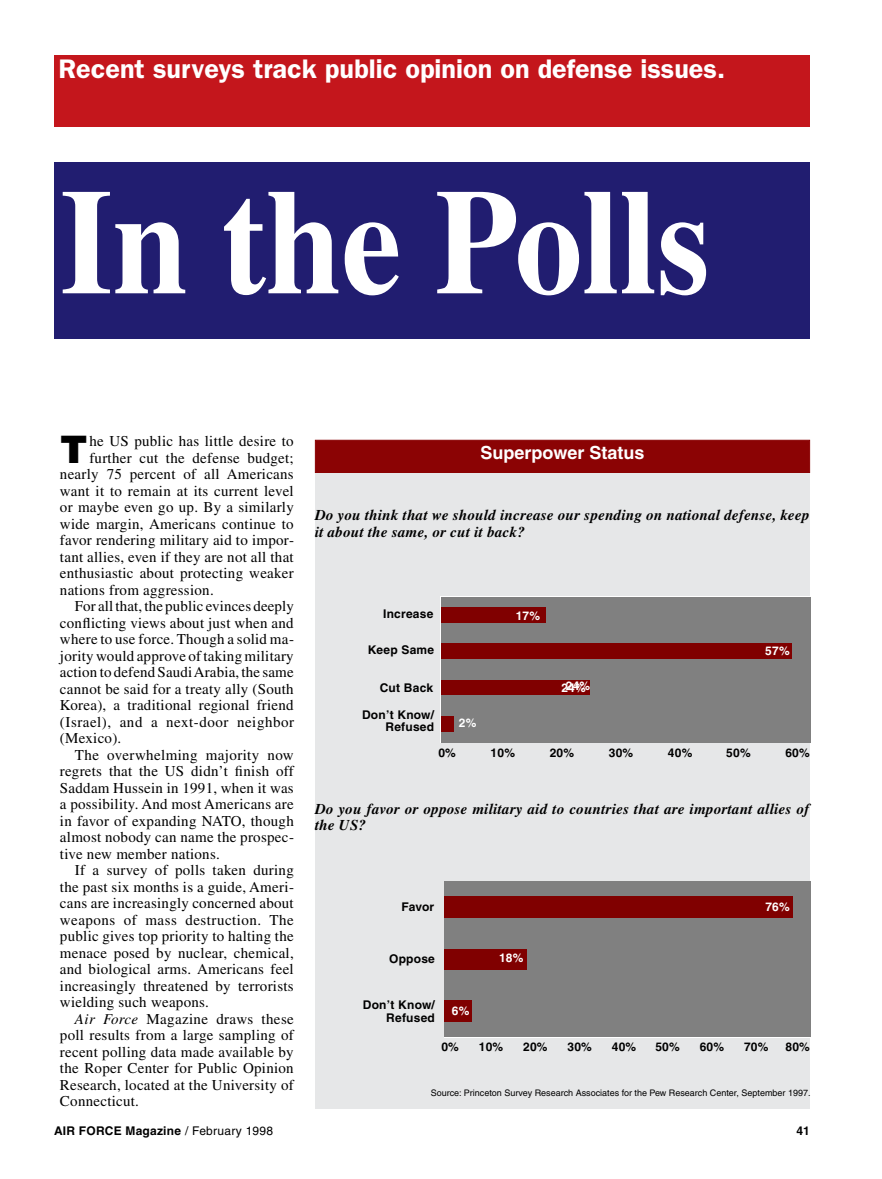
<style>
.page{position:relative;width:882px;height:1179px;background:#fff}
.page>*{position:absolute;margin:0;border:0;box-sizing:border-box;transform-origin:0 0}
.t1{font:700 150px "Times";color:#fff;scale:.9 1}
.t2{font:900 37.95px "Helvetica";color:#000}
.t3{font:600 27px "Franklin Gothic";color:#fff}
.t4{font:700 18px "Helvetica";color:#fff}
.t5{font:15px "Times";letter-spacing:.015em;color:#000}
.t6{font:italic 700 15px/16.5px "Times";letter-spacing:.015em;color:#000}
.t7{font:15px "Times";letter-spacing:.035em;color:#000}
.t8{font:700 12px/12.8px "Helvetica";letter-spacing:.02em;color:#000;text-align:right}
.t9{font:700 12px "Helvetica";letter-spacing:.02em;color:#fff}
.t10{font:9px "Helvetica";color:#000}
.s1{font-style:italic}
.s2{font-weight:400}
</style>
<div class="page">
<div style="left:315px;top:462px;width:495px;height:646px;background:#e6e7e8"></div>
<div style="left:444px;top:881px;width:367px;height:156px;background:#808080"></div>
<div style="left:444px;top:897px;width:349px;height:21px;background:#800000"></div>
<div style="left:444px;top:949px;width:83px;height:21px;background:#800000"></div>
<div style="left:444px;top:1000px;width:28px;height:22px;background:#800000"></div>
<div style="left:441px;top:597px;width:370px;height:145px;background:#808080"></div>
<div style="left:441px;top:607px;width:105px;height:15px;background:#800000"></div>
<div style="left:441px;top:644px;width:351px;height:15px;background:#800000"></div>
<div style="left:441px;top:680px;width:149px;height:15px;background:#800000"></div>
<div style="left:441px;top:716px;width:13px;height:15px;background:#800000"></div>
<div style="left:54px;top:55px;width:756px;height:71px;background:#c4161c"></div>
<div style="left:54px;top:162px;width:756px;height:176px;background:#211d70"></div>
<div style="left:315px;top:440px;width:495px;height:33px;background:#8b0304;border:1px solid #8b0304"></div>
<h3 class="t3" style="left:58px;top:53px;width:668px">Recent surveys track public opinion on defense issues.</h3>
<h1 class="t1" style="left:60px;top:153px;width:724px">In the Polls</h1>
<h2 class="t2" style="left:60px;top:424px;width:29px">T</h2>
<p class="t5" style="left:89px;top:433px;width:206px">he US public has little desire to</p>
<p class="t5" style="left:89px;top:449px;width:206px">further cut the defense budget;</p>
<p class="t5" style="left:60px;top:466px;width:235px">nearly 75 percent of all Americans</p>
<p class="t5" style="left:60px;top:482px;width:235px">want it to remain at its current level</p>
<p class="t5" style="left:60px;top:499px;width:235px">or maybe even go up. By a similarly</p>
<p class="t5" style="left:60px;top:515px;width:235px">wide margin, Americans continue to</p>
<p class="t5" style="left:60px;top:532px;width:236px">favor rendering military aid to impor-</p>
<p class="t5" style="left:60px;top:548px;width:235px">tant allies, even if they are not all that</p>
<p class="t5" style="left:60px;top:565px;width:235px">enthusiastic about protecting weaker</p>
<p class="t5" style="left:60px;top:581px;width:155px">nations from aggression.</p>
<p class="t5" style="left:75px;top:598px;width:221px">For all that, the public evinces deeply</p>
<p class="t5" style="left:60px;top:614px;width:235px">conflicting views about just when and</p>
<p class="t5" style="left:60px;top:631px;width:236px">where to use force. Though a solid ma-</p>
<p class="t5" style="left:60px;top:647px;width:235px">jority would approve of taking military</p>
<p class="t5" style="left:60px;top:664px;width:235px">action to defend Saudi Arabia, the same</p>
<p class="t5" style="left:60px;top:680px;width:235px">cannot be said for a treaty ally (South</p>
<p class="t5" style="left:60px;top:697px;width:235px">Korea), a traditional regional friend</p>
<p class="t7" style="left:60px;top:713px;width:236px">(Israel), and a next-door neighbor</p>
<p class="t5" style="left:60px;top:730px;width:63px">(Mexico).</p>
<p class="t5" style="left:75px;top:746px;width:220px">The overwhelming majority now</p>
<p class="t5" style="left:60px;top:763px;width:235px">regrets that the US didn’t finish off</p>
<p class="t5" style="left:60px;top:779px;width:235px">Saddam Hussein in 1991, when it was</p>
<p class="t5" style="left:60px;top:796px;width:235px">a possibility. And most Americans are</p>
<p class="t5" style="left:60px;top:812px;width:235px">in favor of expanding NATO, though</p>
<p class="t5" style="left:60px;top:829px;width:236px">almost nobody can name the prospec-</p>
<p class="t5" style="left:60px;top:845px;width:161px">tive new member nations.</p>
<p class="t5" style="left:75px;top:862px;width:220px">If a survey of polls taken during</p>
<p class="t5" style="left:60px;top:878px;width:236px">the past six months is a guide, Ameri-</p>
<p class="t5" style="left:60px;top:895px;width:235px">cans are increasingly concerned about</p>
<p class="t7" style="left:60px;top:911px;width:235px">weapons of mass destruction. The</p>
<p class="t5" style="left:60px;top:928px;width:235px">public gives top priority to halting the</p>
<p class="t5" style="left:60px;top:944px;width:235px">menace posed by nuclear, chemical,</p>
<p class="t5" style="left:60px;top:961px;width:235px">and biological arms. Americans feel</p>
<p class="t5" style="left:60px;top:977px;width:235px">increasingly threatened by terrorists</p>
<p class="t5" style="left:60px;top:994px;width:151px">wielding such weapons.</p>
<p class="t5" style="left:75px;top:1010px;width:220px"><span class="s1">Air Force</span> Magazine draws these</p>
<p class="t5" style="left:60px;top:1027px;width:235px">poll results from a large sampling of</p>
<p class="t5" style="left:60px;top:1043px;width:235px">recent polling data made available by</p>
<p class="t5" style="left:60px;top:1060px;width:235px">the Roper Center for Public Opinion</p>
<p class="t5" style="left:60px;top:1076px;width:235px">Research, located at the University of</p>
<p class="t5" style="left:60px;top:1093px;width:81px">Connecticut.</p>
<p class="t4" style="left:481px;top:442px;width:165px">Superpower Status</p>
<p class="t6" style="left:315px;top:507px;width:496px">Do you think that we should increase our spending on national defense, keep it about the same, or cut it back?</p>
<p class="t8" style="left:383px;top:608px;width:52px">Increase</p>
<p class="t9" style="left:516px;top:608px;width:26px">17%</p>
<p class="t8" style="left:368px;top:643px;width:68px">Keep Same</p>
<p class="t9" style="left:765px;top:644px;width:26px">57%</p>
<p class="t8" style="left:380px;top:681px;width:55px">Cut Back</p>
<p class="t9" style="left:566px;top:678px;width:26px">24%</p>
<p class="t9" style="left:561px;top:680px;width:26px">24%</p>
<p class="t8" style="left:362px;top:708px;width:74px">Don’t Know/<br>Refused</p>
<p class="t9" style="left:459px;top:715px;width:19px">2%</p>
<p class="t8" style="left:438px;top:746px;width:19px">0%</p>
<p class="t8" style="left:491px;top:746px;width:26px">10%</p>
<p class="t8" style="left:550px;top:746px;width:26px">20%</p>
<p class="t8" style="left:609px;top:746px;width:26px">30%</p>
<p class="t8" style="left:668px;top:746px;width:26px">40%</p>
<p class="t8" style="left:726px;top:746px;width:26px">50%</p>
<p class="t8" style="left:785px;top:746px;width:26px">60%</p>
<p class="t6" style="left:315px;top:800px;width:496px">Do you favor or oppose military aid to countries that are important allies of the US?</p>
<p class="t8" style="left:401px;top:900px;width:34px">Favor</p>
<p class="t8" style="left:389px;top:953px;width:47px">Oppose</p>
<p class="t8" style="left:363px;top:998px;width:74px">Don’t Know/<br>Refused</p>
<p class="t9" style="left:452px;top:1003px;width:19px">6%</p>
<p class="t9" style="left:499px;top:951px;width:26px">18%</p>
<p class="t9" style="left:765px;top:900px;width:26px">76%</p>
<p class="t8" style="left:441px;top:1041px;width:19px">0%</p>
<p class="t8" style="left:479px;top:1041px;width:26px">10%</p>
<p class="t8" style="left:523px;top:1041px;width:26px">20%</p>
<p class="t8" style="left:567px;top:1041px;width:26px">30%</p>
<p class="t8" style="left:612px;top:1041px;width:26px">40%</p>
<p class="t8" style="left:655px;top:1041px;width:26px">50%</p>
<p class="t8" style="left:700px;top:1041px;width:26px">60%</p>
<p class="t8" style="left:744px;top:1041px;width:26px">70%</p>
<p class="t8" style="left:786px;top:1041px;width:26px">80%</p>
<p class="t10" style="left:431px;top:1088px;width:381px">Source: Princeton Survey Research Associates for the Pew Research Center, September 1997.</p>
<p class="t8" style="left:54px;top:1124px;width:221px">AIR FORCE Magazine <span class="s2">/ February 1998</span></p>
<p class="t8" style="left:797px;top:1124px;width:15px">41</p>
</div>
